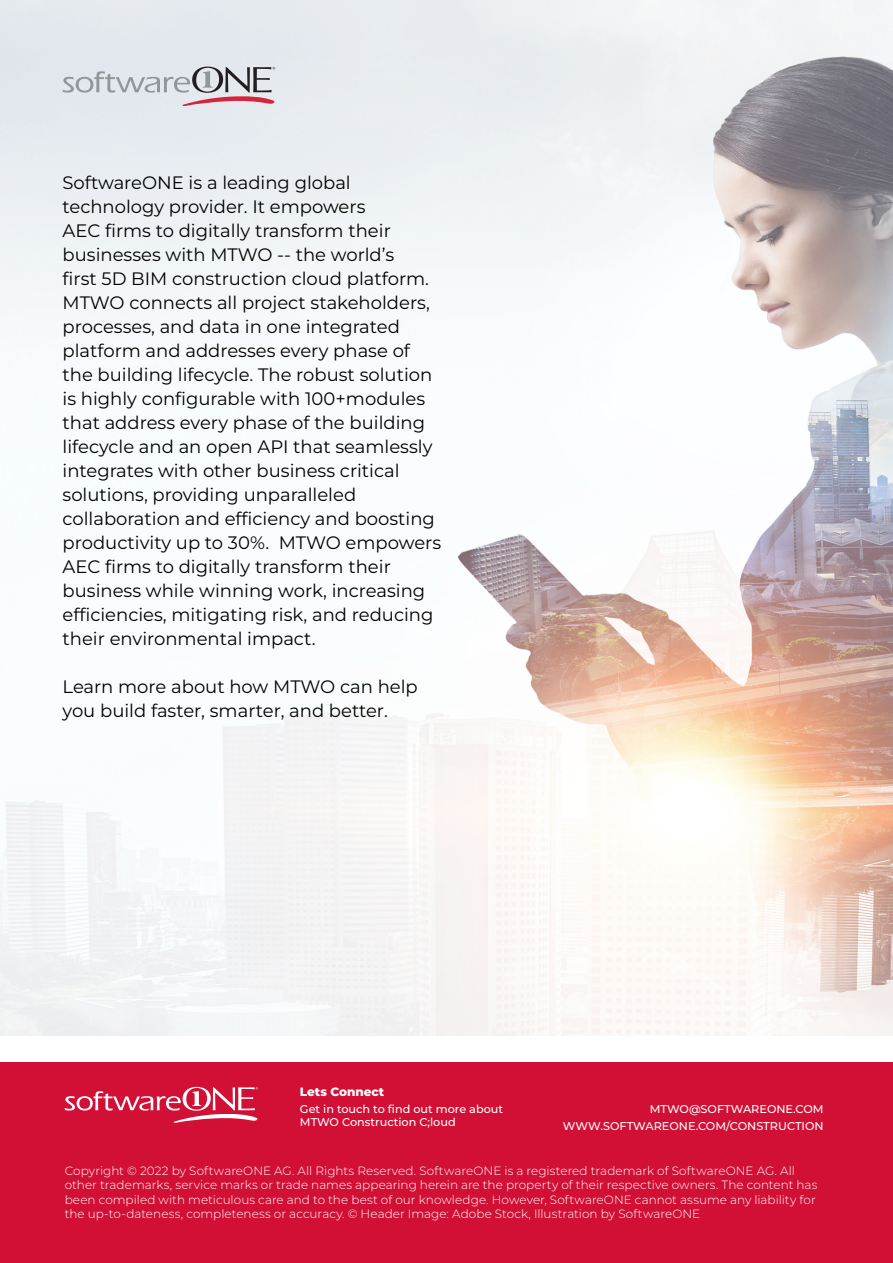
<style>
.page{position:relative;width:893px;height:1263px;background:#fff}
.page>*{position:absolute;margin:0;border:0;box-sizing:border-box;transform-origin:0 0}
.Quote_-_white__15_18{font:18px/24px "Montserrat";color:#000}
.t1{font:300 12px/14.4px "Montserrat";letter-spacing:.005em;color:#fff}
.t2{font:800 12px "Montserrat";color:#fff}
.t3{font:500 11.25px/13.5px "Montserrat";color:#fff}
</style>
<div class="page">
<img style="left:0;top:0;width:893px;height:1036px">
<svg style="left:63px;top:67px;width:212px;height:39px;background:#ccc8ce"></svg>
<div style="left:0;top:1062px;width:893px;height:201px;background:#d21036"></div>
<svg style="left:65px;top:1087px;width:193px;height:36px"></svg>
<p class="Quote_-_white__15_18" style="left:63px;top:170px;width:380px">SoftwareONE is a leading global technology provider. It empowers<br>AEC firms to digitally transform their businesses with MTWO -- the world’s<br>first 5D BIM construction cloud platform.<br>MTWO connects all project stakeholders, processes, and data in one integrated platform and addresses every phase of the building lifecycle. The robust solution is highly configurable with 100+modules that address every phase of the building lifecycle and an open API that seamlessly integrates with other business critical solutions, providing unparalleled collaboration and efficiency and boosting productivity up to 30%. MTWO empowers AEC firms to digitally transform their business while winning work, increasing efficiencies, mitigating risk, and reducing their environmental impact.</p>
<p class="Quote_-_white__15_18" style="left:63px;top:674px;width:357px">Learn more about how MTWO can help you build faster, smarter, and better.</p>
<p class="t2" style="left:300px;top:1083px;width:86px">Lets Connect</p>
<p class="t3" style="left:300px;top:1101px;width:205px">Get in touch to find out more about<br>MTWO Construction C;loud</p>
<p class="t3" style="left:650px;top:1101px;width:175px">MTWO@SOFTWAREONE.COM</p>
<p class="t3" style="left:563px;top:1119px;width:262px">WWW.SOFTWAREONE.COM/CONSTRUCTION</p>
<p class="t1" style="left:65px;top:1163px;width:754px">Copyright © 2022 by SoftwareONE AG. All Rights Reserved. SoftwareONE is a registered trademark of SoftwareONE AG. All other trademarks, service marks or trade names appearing herein are the property of their respective owners. The content has been compiled with meticulous care and to the best of our knowledge. However, SoftwareONE cannot assume any liability for the up-to-dateness, completeness or accuracy. © Header Image: Adobe Stock, Illustration by SoftwareONE</p>
</div>
